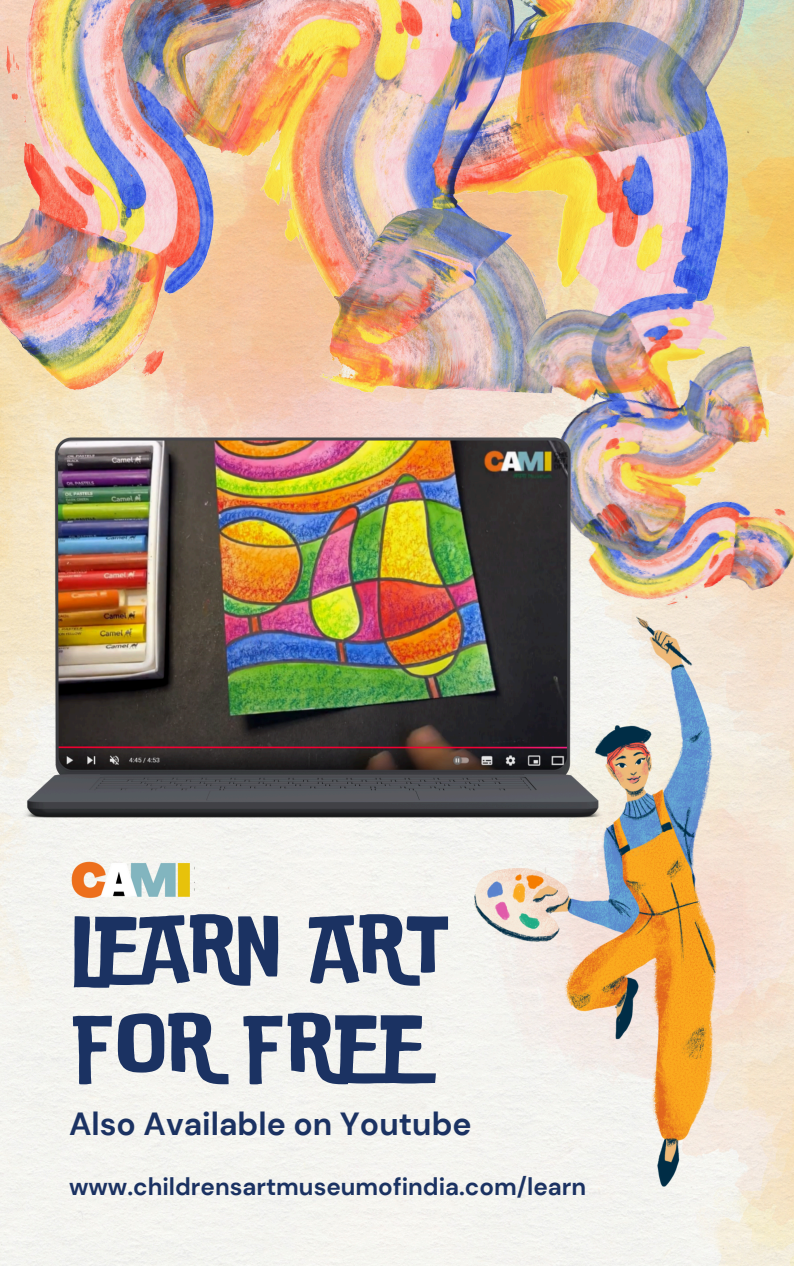
<style>
.page{position:relative;width:794px;height:1266px;background:#fff}
.page>*{position:absolute;margin:0;border:0;box-sizing:border-box;transform-origin:0 0}
.t1{font:90.6px/98.5px "Do Ub Le Ba Ss";color:#1b3262}
.t2{font:700 31.95px "DM Sans";color:#1b3262}
.t3{font:700 24.22px "DM Sans";color:#1b3262}
</style>
<div class="page">
<img style="left:0;top:0;width:793px;height:1266px">
<img style="left:0;top:0;width:745px;height:405px">
<img style="left:473px;top:634px;width:243px;height:552px">
<img style="left:503px;top:265px;width:290px;height:369px">
<img style="left:69px;top:851px;width:125px;height:47px">
<img style="left:16px;top:437px;width:594px;height:381px">
<p class="t1" style="left:69px;top:889px;width:382px">LEARN ART<br>FOR FREE</p>
<p class="t2" style="left:69px;top:1103px;width:404px">Also Available on Youtube</p>
<p class="t3" style="left:69px;top:1170px;width:518px">www.childrensartmuseumofindia.com/learn</p>
</div>
